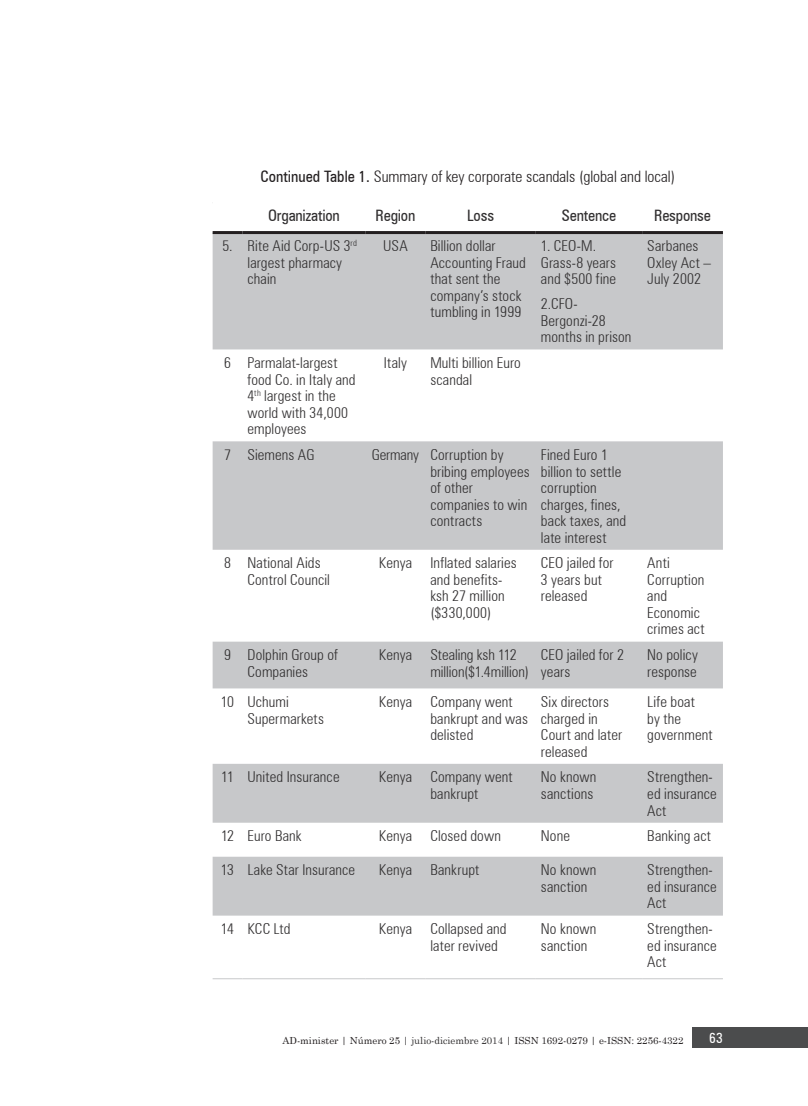
<style>
.page{position:relative;width:808px;height:1106px;background:#fff}
.page>*{position:absolute;margin:0;border:0;box-sizing:border-box;transform-origin:0 0}
.t1{font:300 condensed 15.75px "Zurich BT";color:#231f20}
.t2{font:condensed 15.75px "Zurich BT";letter-spacing:-.01em;color:#312f30}
.t3{font:300 condensed 15px/16.5px "Zurich BT";letter-spacing:.005em;color:#312f30}
.t4{font:condensed 14.25px "Zurich BT";color:#fff}
.t5{font:9.75px "Century Schoolbook";color:#231f20}
.s1{font-weight:400}
.s2{color:#312f30}
</style>
<div class="page">
<div style="left:692px;top:1027px;width:116px;height:20px;background:#4b4c4d"></div>
<svg style="left:213px;top:234px;width:510px;height:681px;fill:#c7c8ca"></svg>
<hr style="left:213px;top:231px;width:29px;height:3px;background:#231f20">
<hr style="left:242px;top:231px;width:124px;height:3px;background:#231f20">
<hr style="left:366px;top:231px;width:59px;height:3px;background:#231f20">
<hr style="left:425px;top:231px;width:111px;height:3px;background:#231f20">
<hr style="left:536px;top:231px;width:106px;height:3px;background:#231f20">
<hr style="left:642px;top:231px;width:81px;height:3px;background:#231f20">
<svg style="left:213px;top:978px;width:29px;height:1px"></svg>
<hr style="left:242px;top:978px;width:124px;height:1px;background:#c7c8ca">
<hr style="left:366px;top:978px;width:59px;height:1px;background:#c7c8ca">
<hr style="left:425px;top:978px;width:111px;height:1px;background:#c7c8ca">
<hr style="left:536px;top:978px;width:106px;height:1px;background:#c7c8ca">
<hr style="left:642px;top:978px;width:81px;height:1px;background:#c7c8ca">
<p class="t1" style="left:260px;top:167px;width:416px"><span class="s1">Continued Table 1.</span> Summary of key corporate scandals (global and local)</p>
<p class="t2" style="left:268px;top:206px;width:73px">Organization</p>
<p class="t2" style="left:376px;top:206px;width:41px">Region</p>
<p class="t2" style="left:467px;top:206px;width:29px">Loss</p>
<p class="t2" style="left:562px;top:206px;width:56px">Sentence</p>
<p class="t2" style="left:654px;top:206px;width:58px">Response</p>
<p class="t3" style="left:247px;top:237px;width:111px;text-indent:-25px">5. Rite Aid Corp-US 3<sup>rd </sup>largest pharmacy chain</p>
<p class="t3" style="left:383px;top:237px;width:26px">USA</p>
<p class="t3" style="left:430px;top:237px;width:97px">Billion dollar<br>Accounting Fraud that sent the company’s stock tumbling in 1999</p>
<p class="t3" style="left:541px;top:237px;width:77px">1. CEO-M.<br>Grass-8 years and $500 fine</p>
<p class="t3" style="left:647px;top:237px;width:65px">Sarbanes<br>Oxley Act –<br>July 2002</p>
<p class="t3" style="left:541px;top:295px;width:92px">2.CFO-<br>Bergonzi-28 months in prison</p>
<p class="t3" style="left:247px;top:354px;width:110px;text-indent:-23px">6 Parmalat-largest food Co. in Italy and<br>4<sup>th</sup> largest in the world with 34,000 employees</p>
<p class="t3" style="left:384px;top:354px;width:25px">Italy</p>
<p class="t3" style="left:430px;top:354px;width:92px">Multi billion Euro scandal</p>
<p class="t3" style="left:224px;top:446px;width:92px">7 Siemens AG</p>
<p class="t3" style="left:430px;top:446px;width:101px;text-indent:-58px">Germany Corruption by bribing employees of other companies to win contracts</p>
<p class="t3" style="left:541px;top:446px;width:87px">Fined Euro 1 billion to settle corruption charges, fines, back taxes, and late interest</p>
<p class="t3" style="left:247px;top:554px;width:84px;text-indent:-23px">8 National Aids<br>Control Council</p>
<p class="t3" style="left:430px;top:554px;width:88px;text-indent:-52px">Kenya Inflated salaries and benefits&shy;ksh 27 million ($330,000)</p>
<p class="t3" style="left:541px;top:554px;width:74px">CEO jailed for<br>3 years but released</p>
<p class="t3" style="left:647px;top:554px;width:59px">Anti<br>Corruption and<br>Economic crimes act</p>
<p class="t3" style="left:224px;top:646px;width:115px;text-align:center">9 Dolphin Group of<br>Companies</p>
<p class="t3" style="left:430px;top:646px;width:100px;text-indent:-52px">Kenya Stealing ksh 112 million($1.4million)</p>
<p class="t3" style="left:541px;top:646px;width:84px">CEO jailed for 2 years</p>
<p class="t3" style="left:647px;top:646px;width:52px">No policy response</p>
<p class="t3" style="left:247px;top:693px;width:78px;text-indent:-27px">10 Uchumi<br>Supermarkets</p>
<p class="t3" style="left:430px;top:693px;width:99px;text-indent:-52px">Kenya Company went bankrupt and was delisted</p>
<p class="t3" style="left:541px;top:693px;width:83px">Six directors charged in<br>Court and later released</p>
<p class="t3" style="left:647px;top:693px;width:67px">Life boat<br>by the government</p>
<p class="t3" style="left:221px;top:768px;width:120px">11 United Insurance</p>
<p class="t3" style="left:430px;top:768px;width:84px;text-indent:-52px">Kenya Company went bankrupt</p>
<p class="t3" style="left:541px;top:768px;width:57px">No known sanctions</p>
<p class="t3" style="left:647px;top:768px;width:71px">Strengthen&shy;ed insurance<br>Act</p>
<p class="t3" style="left:221px;top:827px;width:82px">12 Euro Bank</p>
<p class="t3" style="left:379px;top:827px;width:124px">Kenya Closed down</p>
<p class="t3" style="left:541px;top:827px;width:31px">None</p>
<p class="t3" style="left:647px;top:827px;width:65px">Banking act</p>
<p class="t3" style="left:221px;top:861px;width:136px">13 Lake Star Insurance</p>
<p class="t3" style="left:379px;top:861px;width:102px">Kenya Bankrupt</p>
<p class="t3" style="left:541px;top:861px;width:57px">No known sanction</p>
<p class="t3" style="left:647px;top:861px;width:71px">Strengthen&shy;ed insurance<br>Act</p>
<p class="t3" style="left:221px;top:920px;width:71px">14 KCC Ltd</p>
<p class="t3" style="left:430px;top:920px;width:78px;text-indent:-52px">Kenya Collapsed and later revived</p>
<p class="t3" style="left:541px;top:920px;width:57px">No known sanction</p>
<p class="t3" style="left:647px;top:920px;width:71px">Strengthen&shy;ed insurance<br>Act</p>
<p class="t5" style="left:282px;top:1031px;width:402px">AD-minister | Número 25 <span class="s2">| julio-diciembre 2014</span> | ISSN 1692-0279 | e-ISSN: 2256-4322</p>
<p class="t4" style="left:709px;top:1029px;width:15px">63</p>
</div>
